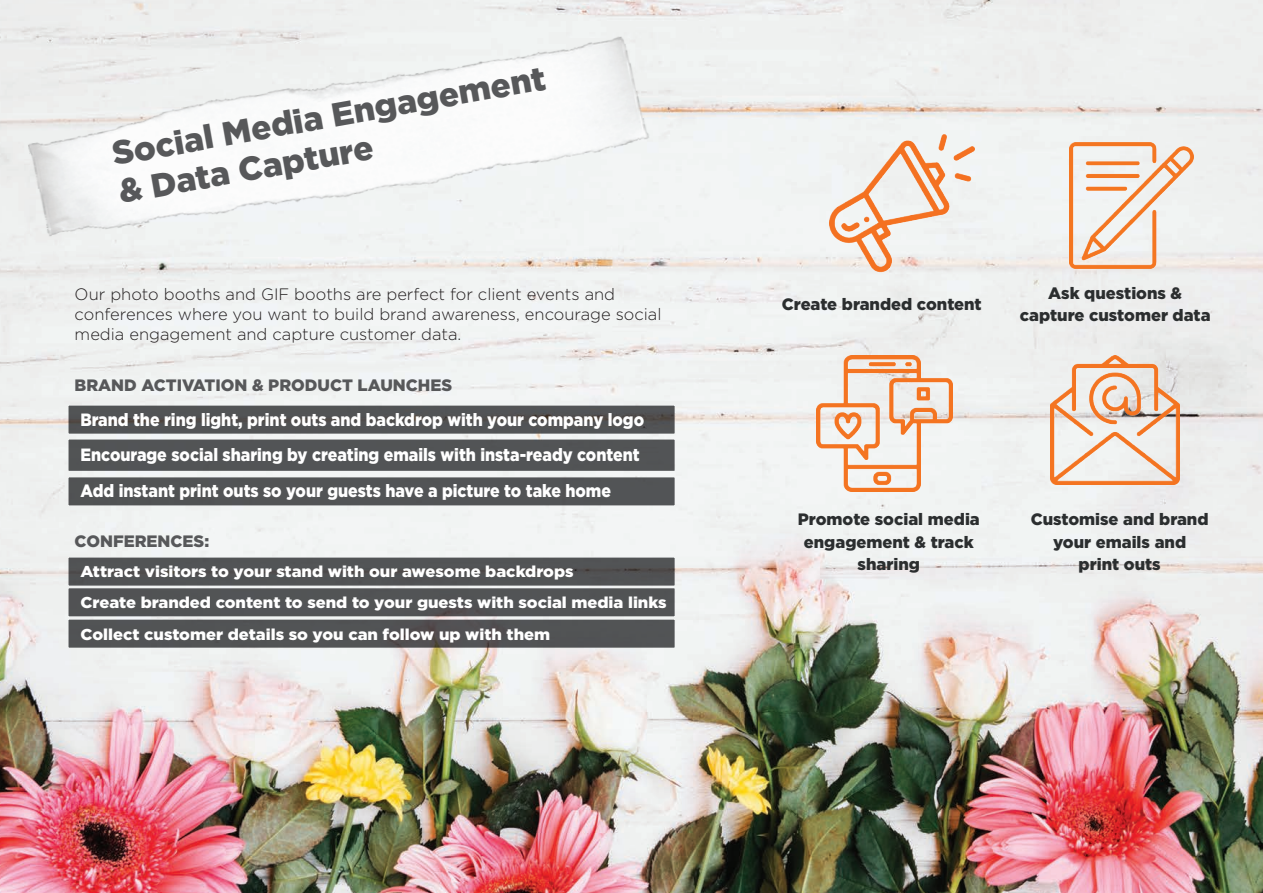
<style>
.page{position:relative;width:1263px;height:893px;background:#fff}
.page>*{position:absolute;margin:0;border:0;box-sizing:border-box;transform-origin:0 0}
.t1{font:900 33.3px/38.5px "Gotham";color:#57585a}
.t2{font:900 17.7px/35.5px "Gotham";color:#fff;scale:.9 1}
.t3{font:300 16.5px/19.8px "Gotham";color:#231f20}
.t4{font:900 16.5px/22.5px "Gotham";color:#2b2e2f;text-align:center}
.t5{font:900 16.5px "Gotham";color:#57585a}
.t6{font:900 15.75px/31.5px "Gotham";color:#fff;scale:1.05 1}
</style>
<div class="page">
<img style="left:0;top:0;width:1263px;height:893px">
<img style="left:2px;top:0;width:675px;height:396px">
<div style="left:64px;top:615px;width:615px;height:37px;background:#57585a;border:4px solid #fff"></div>
<div style="left:64px;top:584px;width:615px;height:37px;background:#57585a;border:4px solid #fff"></div>
<div style="left:64px;top:553px;width:615px;height:37px;background:#57585a;border:4px solid #fff"></div>
<div style="left:64px;top:473px;width:615px;height:37px;background:#57585a;border:4px solid #fff"></div>
<div style="left:64px;top:435px;width:615px;height:40px;background:#57585a;border:4px solid #fff"></div>
<div style="left:64px;top:401px;width:615px;height:37px;background:#57585a;border:4px solid #fff"></div>
<img style="left:1069px;top:142px;width:124px;height:127px">
<img style="left:1050px;top:355px;width:130px;height:129px">
<img style="left:830px;top:131px;width:144px;height:144px">
<img style="left:816px;top:355px;width:136px;height:136px">
<h1 class="t1" style="left:109px;top:134px;width:441px;rotate:-10deg">Social Media Engagement &amp; Data Capture</h1>
<p class="t3" style="left:75px;top:284px;width:588px">Our photo booths and GIF booths are perfect for client events and conferences where you want to build brand awareness, encourage social media engagement and capture customer data.</p>
<p class="t5" style="left:75px;top:376px;width:379px">BRAND ACTIVATION &amp; PRODUCT LAUNCHES</p>
<p class="t2" style="left:81px;top:401px;width:628px">Brand the ring light, print outs and backdrop with your company logo<br>Encourage social sharing by creating emails with insta-ready content<br>Add instant print outs so your guests have a picture to take home</p>
<p class="t5" style="left:75px;top:532px;width:136px">CONFERENCES:</p>
<p class="t6" style="left:81px;top:555px;width:560px">Attract visitors to your stand with our awesome backdrops<br>Create branded content to send to your guests with social media links<br>Collect customer details so you can follow up with them</p>
<p class="t4" style="left:782px;top:293px;width:201px">Create branded content</p>
<p class="t4" style="left:1020px;top:281px;width:192px">Ask questions &amp; capture customer data</p>
<p class="t4" style="left:798px;top:508px;width:184px">Promote social media engagement &amp; track sharing</p>
<p class="t4" style="left:1031px;top:508px;width:179px">Customise and brand your emails and print outs</p>
</div>
